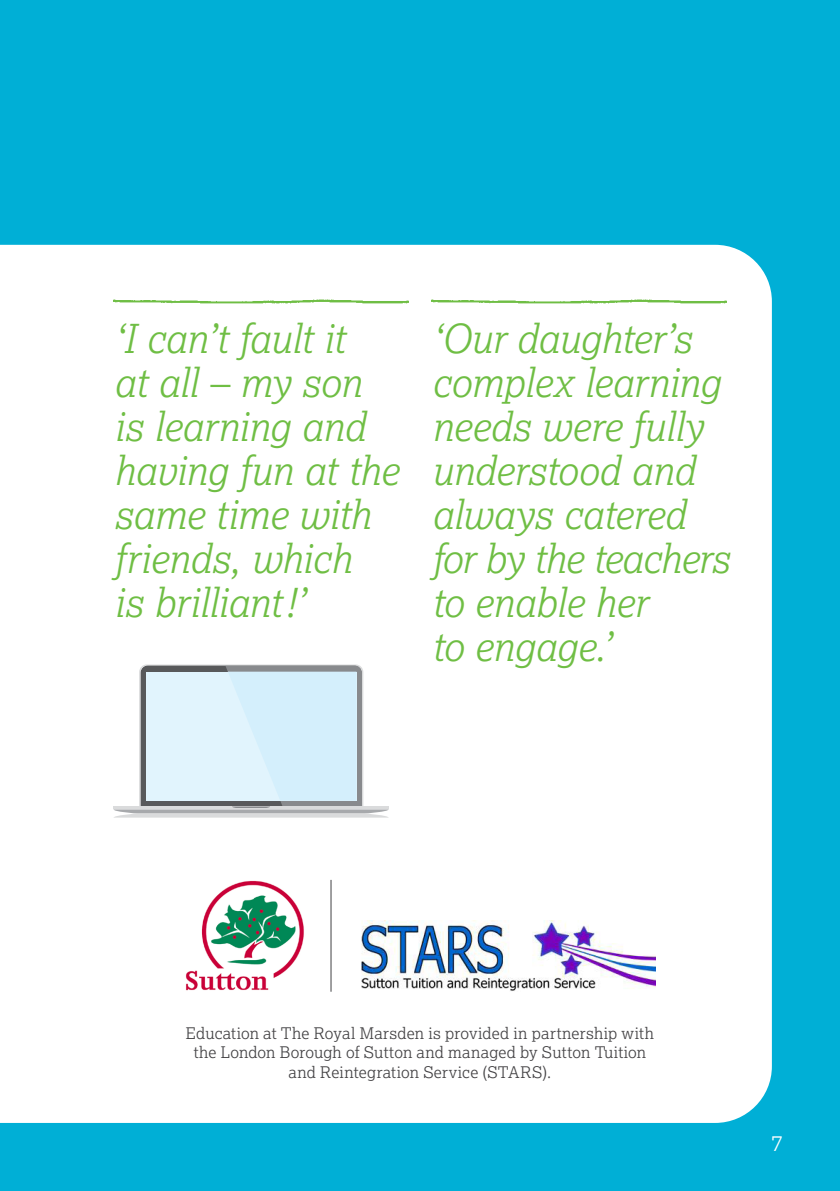
<style>
.page{position:relative;width:840px;height:1191px;background:#fff}
.page>*{position:absolute;margin:0;border:0;box-sizing:border-box;transform-origin:0 0}
.quote_text{font:italic 300 40px/44px "Lexia";letter-spacing:-.015em;color:#6fbe44}
.t1{font:300 22px "Lexia";color:#fff}
.Lexia_body{font:300 16px/19.2px "Lexia";letter-spacing:.01em;color:#414042;text-align:center}
</style>
<div class="page">
<div style="left:0;top:0;width:839px;height:1191px;background:#00afd6"></div>
<div style="left:0;top:245px;width:771px;height:878px;background:#fff"></div>
<img style="left:113px;top:286px;width:295px;height:28px">
<img style="left:431px;top:286px;width:295px;height:28px">
<img style="left:185px;top:880px;width:120px;height:111px">
<img style="left:350px;top:921px;width:304px;height:70px">
<hr style="left:330px;top:880px;width:1px;height:111px;background:#58595b">
<svg style="left:113px;top:664px;width:275px;height:153px;background:#d6e5ed"></svg>
<p class="quote_text" style="left:113px;top:316px;width:286px">‘I can’t fault it<br>at all – my son is learning and having fun at the same time with friends, which<br>is brilliant!’</p>
<p class="quote_text" style="left:431px;top:316px;width:299px">‘Our daughter’s complex learning needs were fully understood and always catered for by the teachers to enable her<br>to engage.’</p>
<p class="Lexia_body" style="left:186px;top:1023px;width:469px">Education at The Royal Marsden is provided in partnership with the London Borough of Sutton and managed by Sutton Tuition and Reintegration Service (STARS).</p>
<p class="t1" style="left:770px;top:1129px;width:13px">7</p>
</div>
